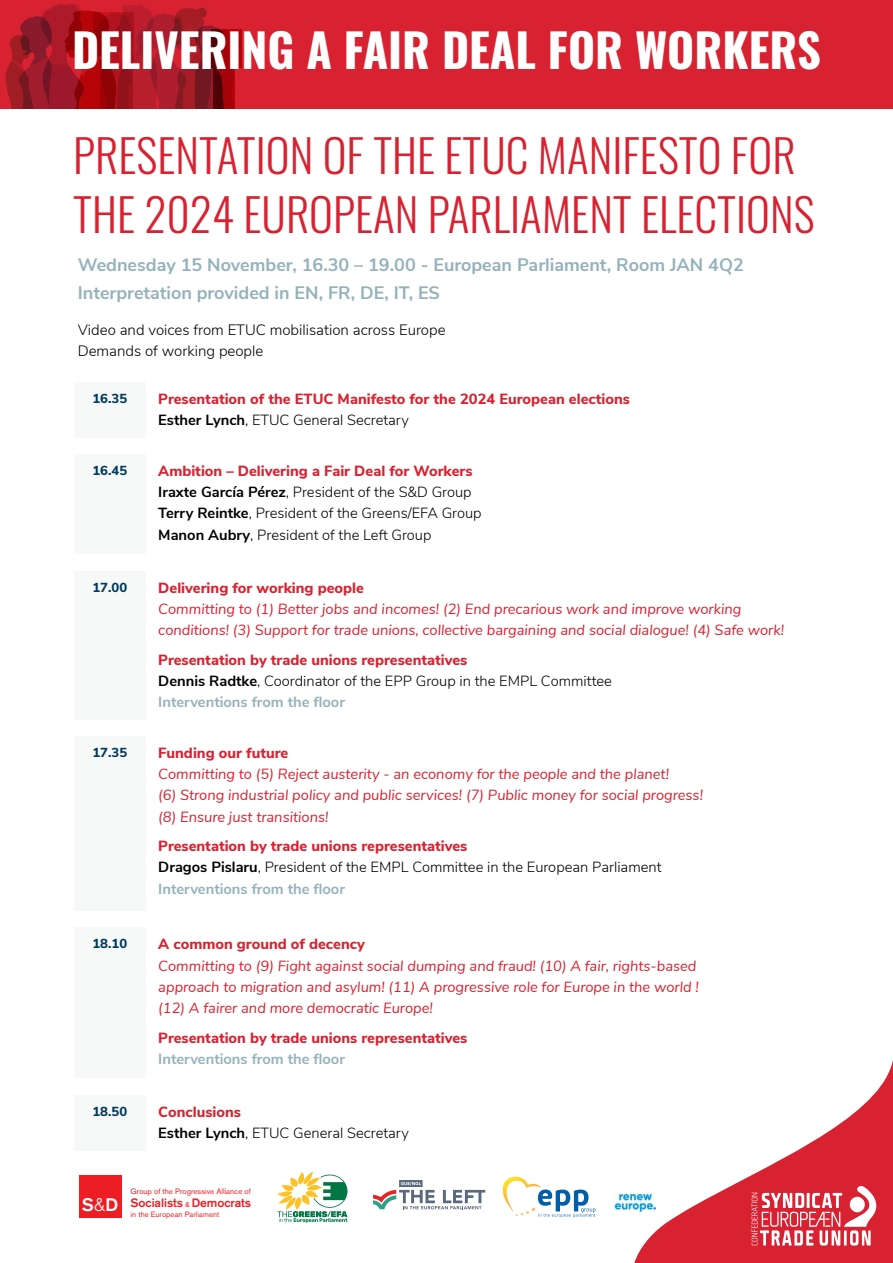
<style>
.page{position:relative;width:893px;height:1263px;background:#fff}
.page>*{position:absolute;margin:0;border:0;box-sizing:border-box;transform-origin:0 0}
.t1{font:700 46.35px "Oswald";color:#fff}
.t2{font:300 45.45px/58.5px "Oswald";color:#d82231}
.t3{font:700 18px/28px "Nunito Sans";color:#95b2ba}
.t4{font:500 18px "Akzidenz Grotesk Pro";color:#fff}
.t5{font:300 15px/21.1px "Nunito Sans";color:#000}
.t6{font:italic 14.7px/21.1px "Nunito Sans";color:#d82231}
.t7{font:300 14.7px/21.1px "Nunito Sans";color:#000}
.t8{font:800 14.7px/21.1px "Nunito Sans";color:#d82231}
.t9{font:700 14.7px "Nunito Sans";color:#95b2ba}
.t10{font:800 13.05px "Nunito Sans";color:#003a5d}
.t11{font:500 12.15px "Akzidenz Grotesk Pro";letter-spacing:-.005em;color:#ed1d24}
.t12{font:7.8px "Akzidenz Grotesk Pro";color:#ed1d24}
.t13{font:7.65px "Akzidenz Grotesk Pro";letter-spacing:.01em;color:#ed1d24}
.s1{font-weight:700;color:#000}
.s2{font-weight:300;color:#000}
.s3{font-weight:800;color:#d82231}
.s4{font-weight:700}
.s5{font-weight:700;color:#95b2ba}
.s6{font-weight:300}
.s7{font-weight:400;font-size:7.5px}
</style>
<div class="page">
<div style="left:0;top:0;width:893px;height:109px;background:#d82231"></div>
<svg style="left:5px;top:3px;width:236px;height:106px"></svg>
<div style="left:74px;top:382px;width:71px;height:55px;background:#f7f8f8"></div>
<div style="left:74px;top:454px;width:71px;height:100px;background:#f7f8f8"></div>
<div style="left:74px;top:571px;width:71px;height:148px;background:#f7f8f8"></div>
<div style="left:74px;top:736px;width:71px;height:175px;background:#f7f8f8"></div>
<div style="left:74px;top:928px;width:71px;height:150px;background:#f7f8f8"></div>
<div style="left:74px;top:1095px;width:71px;height:55px;background:#f7f8f8"></div>
<svg style="left:634px;top:1061px;width:259px;height:202px"></svg>
<svg style="left:752px;top:1183px;width:126px;height:62px"></svg>
<div style="left:79px;top:1175px;width:43px;height:43px;background:#ed1d24"></div>
<svg style="left:277px;top:1171px;width:70px;height:52px"></svg>
<svg style="left:373px;top:1180px;width:112px;height:29px"></svg>
<svg style="left:502px;top:1176px;width:93px;height:41px"></svg>
<img style="left:615px;top:1194px;width:40px;height:18px">
<h1 class="t1" style="left:72px;top:25px;width:750px">DELIVERING A FAIR DEAL FOR WORKERS</h1>
<h2 class="t2" style="left:73px;top:122px;width:743px">PRESENTATION OF THE ETUC MANIFESTO FOR<br>THE 2024 EUROPEAN PARLIAMENT ELECTIONS</h2>
<p class="t3" style="left:78px;top:250px;width:668px">Wednesday 15 November, 16.30 – 19.00 - European Parliament, Room JAN 4Q2<br>Interpretation provided in EN, FR, DE, IT, ES</p>
<p class="t5" style="left:78px;top:318px;width:369px">Video and voices from ETUC mobilisation across Europe<br>Demands of working people</p>
<p class="t10" style="left:92px;top:389px;width:36px">16.35</p>
<p class="t8" style="left:158px;top:387px;width:473px">Presentation of the ETUC Manifesto for the 2024 European elections<br><span class="s1">Esther Lynch</span><span class="s2">, ETUC General Secretary</span></p>
<p class="t7" style="left:158px;top:460px;width:325px"><span class="s3">Ambition – Delivering a Fair Deal for Workers </span><span class="s4">Iraxte García Pérez</span>, President of the S&amp;D Group <span class="s4">Terry Reintke</span>, President of the Greens/EFA Group <span class="s4">Manon Aubry</span>, President of the Left Group</p>
<p class="t8" style="left:158px;top:576px;width:207px">Delivering for working people</p>
<p class="t6" style="left:158px;top:597px;width:627px">Committing to (1) Better jobs and incomes! (2) End precarious work and improve working conditions! (3) Support for trade unions, collective bargaining and social dialogue! (4) Safe work!</p>
<p class="t7" style="left:158px;top:648px;width:455px"><span class="s3">Presentation by trade unions representatives<br></span><span class="s4">Dennis Radtke</span>, Coordinator of the EPP Group in the EMPL Committee<br><span class="s5">Interventions from the floor</span></p>
<p class="t10" style="left:92px;top:461px;width:36px">16.45</p>
<p class="t10" style="left:92px;top:578px;width:36px">17.00</p>
<p class="t10" style="left:92px;top:743px;width:36px">17.35</p>
<p class="t8" style="left:158px;top:741px;width:131px">Funding our future</p>
<p class="t6" style="left:158px;top:763px;width:546px">Committing to (5) Reject austerity - an economy for the people and the planet!<br>(6) Strong industrial policy and public services! (7) Public money for social progress! (8) Ensure just transitions!</p>
<p class="t7" style="left:158px;top:834px;width:505px"><span class="s3">Presentation by trade unions representatives<br></span><span class="s4">Dragos Pislaru</span>, President of the EMPL Committee in the European Parliament<br><span class="s5">Interventions from the floor</span></p>
<p class="t10" style="left:92px;top:934px;width:36px">18.10</p>
<p class="t8" style="left:158px;top:933px;width:208px">A common ground of decency</p>
<p class="t6" style="left:158px;top:954px;width:542px">Committing to (9) Fight against social dumping and fraud! (10) A fair, rights-based approach to migration and asylum! (11) A progressive role for Europe in the world ! (12) A fairer and more democratic Europe!</p>
<p class="t8" style="left:158px;top:1026px;width:311px">Presentation by trade unions representatives</p>
<p class="t9" style="left:158px;top:1048px;width:188px">Interventions from the floor</p>
<p class="t10" style="left:92px;top:1101px;width:36px">18.50</p>
<p class="t7" style="left:158px;top:1100px;width:252px"><span class="s3">Conclusions<br></span><span class="s4">Esther Lynch</span>, ETUC General Secretary</p>
<p class="t4" style="left:82px;top:1193px;width:38px">S<span class="s6">&amp;</span>D</p>
<p class="t12" style="left:131px;top:1186px;width:122px">Group of the Progressive Alliance of</p>
<p class="t11" style="left:131px;top:1195px;width:122px">Socialists <span class="s7">&amp;</span> Democrats</p>
<p class="t13" style="left:131px;top:1210px;width:90px">in the European Parliament</p>
</div>
